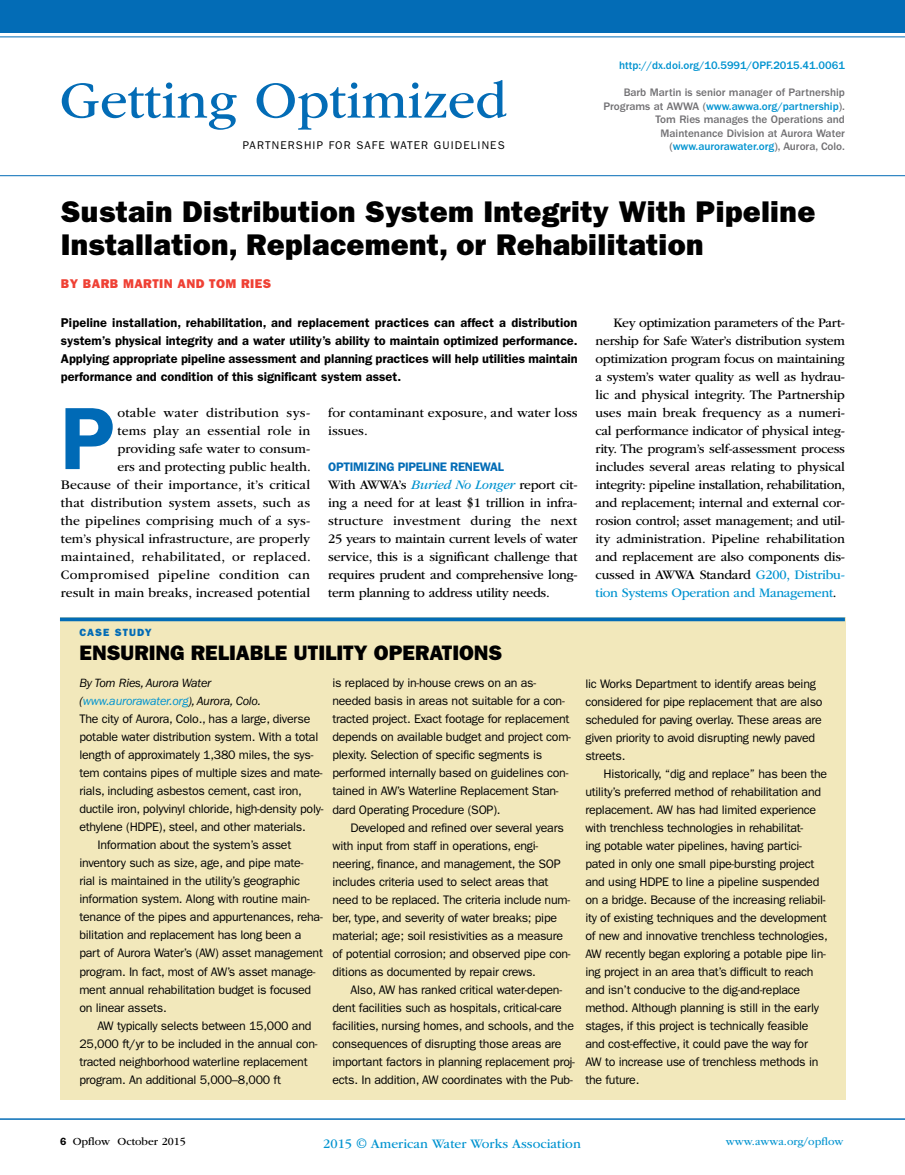
<style>
.page{position:relative;width:905px;height:1175px;background:#fff}
.page>*{position:absolute;margin:0;border:0;box-sizing:border-box;transform-origin:0 0}
.t1{font:600 88.8px "ITC Franklin Gothic Std";color:#006ab6}
.t2{font:54px "ITC Garamond Std";color:#036cb6}
.t3{font:30px/33px "ITC Franklin Gothic Std Hvy";letter-spacing:.01em;color:#000}
.t4{font:21px "ITC Franklin Gothic Std Hvy";color:#000}
.t5{font:13.5px/18px "ITC Garamond Std";color:#000;text-align:justify}
.t6{font:13.5px "ITC Garamond Std";color:#0093d0}
.t7{font:600 12.75px/18px "ITC Franklin Gothic Std";color:#000;text-align:justify}
.t8{font:12.75px "ITC Franklin Gothic Std Hvy";letter-spacing:.035em;color:#ef4135}
.t9{font:12.3px/18px "ITC Franklin Gothic Std";letter-spacing:-.02em;color:#000}
.t10{font:italic 12.3px "ITC Franklin Gothic Std";letter-spacing:-.02em;color:#0093d0}
.t11{font:600 12.3px "ITC Franklin Gothic Std";letter-spacing:-.025em;color:#036cb6}
.t12{font:italic 12.3px "ITC Franklin Gothic Std";letter-spacing:-.02em;color:#000}
.t13{font:500 11.25px/13.5px "ITC Franklin Gothic Std";color:#717073;text-align:right}
.t14{font:500 11.25px "ITC Franklin Gothic Std";color:#0093d0}
.t15{font:11.25px "ITC Franklin Gothic Std";letter-spacing:.1em;color:#000}
.t16{font:11.25px "ITC Garamond Std";color:#0093d0}
.t17{font:11.25px "ITC Garamond Std";color:#000}
.t18{font:10.5px "ITC Franklin Gothic Std Hvy";letter-spacing:.1em;color:#036cb6}
.s1{color:#0093d0}
.s2{font-style:italic;color:#0093d0}
.s3{color:#000}
.s4{font-family:"ITC Franklin Gothic Std";font-weight:600;font-size:10.5px}
</style>
<div class="page">
<hr style="left:0;top:1118px;width:904px;height:1px;background:#036cb6">
<hr style="left:0;top:175px;width:904px;height:1px;background:#036cb6">
<div style="left:0;top:0;width:904px;height:32px;background:#036cb6"></div>
<hr style="left:0;top:37px;width:904px;height:1px;background:#036cb6">
<div style="left:60px;top:617px;width:785px;height:483px;background:#f2e8bb"></div>
<svg style="left:60px;top:617px;width:784px;height:4px;background:#217bb6"></svg>
<h2 class="t2" style="left:60px;top:71px;width:448px">Getting Optimized</h2>
<p class="t15" style="left:243px;top:138px;width:263px">PARTNERSHIP FOR SAFE WATER GUIDELINES</p>
<p class="t14" style="left:619px;top:59px;width:227px">http://dx.doi.org/10.5991/OPF.2015.41.0061</p>
<p class="t13" style="left:603px;top:86px;width:243px">Barb Martin is senior manager of Partnership Programs at AWWA (<span class="s1">www.awwa.org/partnership</span>).<br>Tom Ries manages the Operations and Maintenance Division at Aurora Water (<span class="s1">www.aurorawater.org</span>), Aurora, Colo.</p>
<h3 class="t3" style="left:61px;top:195px;width:756px">Sustain Distribution System Integrity With Pipeline<br>Installation, Replacement, or Rehabilitation</h3>
<p class="t8" style="left:61px;top:276px;width:212px">BY BARB MARTIN AND TOM RIES</p>
<p class="t7" style="left:61px;top:314px;width:518px">Pipeline installation, rehabilitation, and replacement practices can affect a distribution system’s physical integrity and a water utility’s ability to maintain optimized performance.<br>Applying appropriate pipeline assessment and planning practices will help utilities maintain performance and condition of this significant system asset.</p>
<p class="t5" style="left:61px;top:404px;width:251px;text-align:right">otable water distribution sys-<br>tems play an essential role in providing safe water to consum-<br>ers and protecting public health.<br>Because of their importance, it’s critical that distribution system assets, such as the pipelines comprising much of a sys&shy;tem’s physical infrastructure, are properly maintained, rehabilitated, or replaced.<br>Compromised pipeline condition can result in main breaks, increased potential</p>
<p class="t5" style="left:328px;top:404px;width:251px">for contaminant exposure, and water loss issues.</p>
<p class="t5" style="left:595px;top:314px;width:251px;text-indent:18px">Key optimization parameters of the Part&shy;nership for Safe Water’s distribution system optimization program focus on maintaining a system’s water quality as well as hydrau&shy;lic and physical integrity. The Partnership uses main break frequency as a numeri&shy;cal performance indicator of physical integ&shy;rity. The program’s self-assessment process includes several areas relating to physical integrity: pipeline installation, rehabilitation, and replacement; internal and external cor&shy;rosion control; asset management; and util&shy;ity administration. Pipeline rehabilitation and replacement are also components dis&shy;cussed in AWWA Standard <span class="s1">G200, Distribu&shy;tion Systems Operation and Management</span>.</p>
<h1 class="t1" style="left:60px;top:386px;width:57px">P</h1>
<p class="t11" style="left:328px;top:460px;width:177px">OPTIMIZING PIPELINE RENEWAL</p>
<p class="t5" style="left:328px;top:476px;width:251px">With AWWA’s <span class="s2">Buried No Longer</span> report cit&shy;ing a need for at least $1 trillion in infra&shy;structure investment during the next 25 years to maintain current levels of water service, this is a significant challenge that requires prudent and comprehensive long&shy;term planning to address utility needs.</p>
<p class="t18" style="left:79px;top:626px;width:74px">CASE STUDY</p>
<h3 class="t4" style="left:79px;top:640px;width:424px">ENSURING RELIABLE UTILITY OPERATIONS</h3>
<p class="t12" style="left:79px;top:676px;width:133px">By Tom Ries, Aurora Water</p>
<p class="t10" style="left:79px;top:694px;width:183px"><span class="s3">(</span>www.aurorawater.org<span class="s3">), Aurora, Colo.</span></p>
<p class="t9" style="left:79px;top:710px;width:232px">The city of Aurora, Colo., has a large, diverse</p>
<p class="t9" style="left:79px;top:728px;width:240px">potable water distribution system. With a total</p>
<p class="t9" style="left:79px;top:746px;width:235px">length of approximately 1,380 miles, the sys-</p>
<p class="t9" style="left:79px;top:764px;width:245px">tem contains pipes of multiple sizes and mate-</p>
<p class="t9" style="left:79px;top:782px;width:224px">rials, including asbestos cement, cast iron,</p>
<p class="t9" style="left:79px;top:800px;width:245px">ductile iron, polyvinyl chloride, high-density poly-</p>
<p class="t9" style="left:79px;top:818px;width:228px">ethylene (HDPE), steel, and other materials.</p>
<p class="t9" style="left:97px;top:836px;width:195px">Information about the system’s asset</p>
<p class="t9" style="left:79px;top:854px;width:225px">inventory such as size, age, and pipe mate-</p>
<p class="t9" style="left:79px;top:872px;width:222px">rial is maintained in the utility’s geographic</p>
<p class="t9" style="left:79px;top:890px;width:232px">information system. Along with routine main-</p>
<p class="t9" style="left:79px;top:908px;width:245px">tenance of the pipes and appurtenances, reha-</p>
<p class="t9" style="left:79px;top:926px;width:223px">bilitation and replacement has long been a</p>
<p class="t9" style="left:79px;top:944px;width:245px">part of Aurora Water’s (AW) asset management</p>
<p class="t9" style="left:79px;top:962px;width:238px">program. In fact, most of AW’s asset manage-</p>
<p class="t9" style="left:79px;top:980px;width:233px">ment annual rehabilitation budget is focused</p>
<p class="t9" style="left:79px;top:998px;width:89px">on linear assets.</p>
<p class="t9" style="left:97px;top:1016px;width:215px">AW typically selects between 15,000 and</p>
<p class="t9" style="left:79px;top:1034px;width:239px">25,000 ft/yr to be included in the annual con-</p>
<p class="t9" style="left:79px;top:1052px;width:230px">tracted neighborhood waterline replacement</p>
<p class="t9" style="left:79px;top:1070px;width:203px">program. An additional 5,000–8,000 ft</p>
<p class="t9" style="left:332px;top:674px;width:240px">is replaced by in-house crews on an as&shy;needed basis in areas not suitable for a con&shy;tracted project. Exact footage for replacement depends on available budget and project com&shy;plexity. Selection of specific segments is performed internally based on guidelines con&shy;tained in AW’s Waterline Replacement Stan&shy;dard Operating Procedure (SOP).</p>
<p class="t9" style="left:332px;top:818px;width:240px;text-indent:18px">Developed and refined over several years with input from staff in operations, engi&shy;neering, finance, and management, the SOP includes criteria used to select areas that need to be replaced. The criteria include num&shy;ber, type, and severity of water breaks; pipe material; age; soil resistivities as a measure of potential corrosion; and observed pipe con&shy;ditions as documented by repair crews.</p>
<p class="t9" style="left:332px;top:980px;width:244px;text-indent:18px">Also, AW has ranked critical water-depen&shy;dent facilities such as hospitals, critical-care facilities, nursing homes, and schools, and the consequences of disrupting those areas are important factors in planning replacement proj&shy;ects. In addition, AW coordinates with the Pub-</p>
<p class="t9" style="left:585px;top:674px;width:239px">lic Works Department to identify areas being considered for pipe replacement that are also scheduled for paving overlay. These areas are given priority to avoid disrupting newly paved streets.</p>
<p class="t9" style="left:585px;top:764px;width:244px;text-indent:18px">Historically, “dig and replace” has been the utility’s preferred method of rehabilitation and replacement. AW has had limited experience with trenchless technologies in rehabilitat-<br>ing potable water pipelines, having partici&shy;pated in only one small pipe-bursting project and using HDPE to line a pipeline suspended on a bridge. Because of the increasing reliabil&shy;ity of existing techniques and the development of new and innovative trenchless technologies, AW recently began exploring a potable pipe lin&shy;ing project in an area that’s difficult to reach and isn’t conducive to the dig-and-replace method. Although planning is still in the early stages, if this project is technically feasible and cost-effective, it could pave the way for<br>AW to increase use of trenchless methods in the future.</p>
<p class="t17" style="left:60px;top:1135px;width:127px"><span class="s4">6</span> Opflow October 2015</p>
<p class="t6" style="left:323px;top:1136px;width:259px">2015 © American Water Works Association</p>
<p class="t16" style="left:725px;top:1135px;width:119px">www.awwa.org/opflow</p>
</div>
